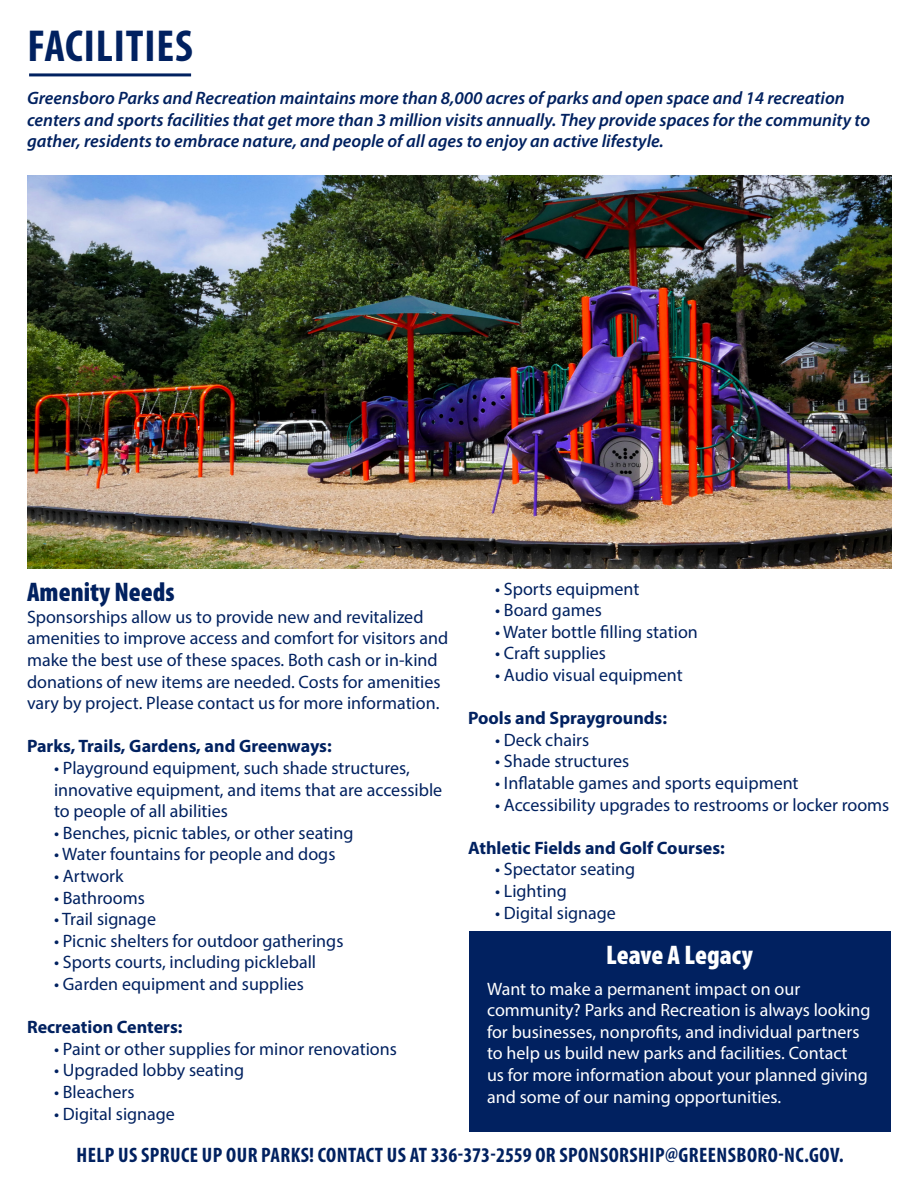
<style>
.page{position:relative;width:918px;height:1188px;background:#fff}
.page>*{position:absolute;margin:0;border:0;box-sizing:border-box;transform-origin:0 0}
.t1{font:700 condensed 45px "Myriad Pro";letter-spacing:.02em;color:#012160}
.t2{font:900 condensed 27px "Myriad Pro";color:#012160}
.t3{font:900 condensed 27px "Myriad Pro";color:#fff}
.t4{font:700 condensed 21px "Myriad Pro";letter-spacing:.02em;color:#012160}
.t5{font:18px/21.6px "Myriad Pro";color:#012160}
.t6{font:italic 600 18px/21.6px "Myriad Pro";color:#012160}
.t7{font:18px/21.6px "Myriad Pro";color:#fff}
.t8{font:700 18px "Myriad Pro";color:#012160}
</style>
<div class="page">
<hr style="left:29px;top:73px;width:162px;height:3px;background:#012160">
<div style="left:470px;top:931px;width:421px;height:201px;background:#012160"></div>
<img style="left:27px;top:176px;width:865px;height:392px">
<p class="t1" style="left:27px;top:18px;width:167px">FACILITIES</p>
<p class="t6" style="left:27px;top:87px;width:845px">Greensboro Parks and Recreation maintains more than 8,000 acres of parks and open space and 14 recreation centers and sports facilities that get more than 3 million visits annually. They provide spaces for the community to gather, residents to embrace nature, and people of all ages to enjoy an active lifestyle.</p>
<p class="t2" style="left:27px;top:575px;width:149px">Amenity Needs</p>
<p class="t5" style="left:27px;top:606px;width:423px">Sponsorships allow us to provide new and revitalized amenities to improve access and comfort for visitors and make the best use of these spaces. Both cash or in-kind donations of new items are needed. Costs for amenities vary by project. Please contact us for more information.</p>
<p class="t8" style="left:27px;top:735px;width:306px">Parks, Trails, Gardens, and Greenways:</p>
<p class="t5" style="left:54px;top:757px;width:390px">• Playground equipment, such shade structures, innovative equipment, and items that are accessible to people of all abilities</p>
<p class="t5" style="left:54px;top:822px;width:301px">• Benches, picnic tables, or other seating</p>
<p class="t5" style="left:54px;top:843px;width:283px">• Water fountains for people and dogs</p>
<p class="t5" style="left:54px;top:865px;width:71px">• Artwork</p>
<p class="t5" style="left:54px;top:887px;width:92px">• Bathrooms</p>
<p class="t5" style="left:54px;top:908px;width:104px">• Trail signage</p>
<p class="t5" style="left:54px;top:930px;width:291px">• Picnic shelters for outdoor gatherings</p>
<p class="t5" style="left:54px;top:951px;width:264px">• Sports courts, including pickleball</p>
<p class="t5" style="left:54px;top:973px;width:252px">• Garden equipment and supplies</p>
<p class="t8" style="left:27px;top:1015px;width:157px">Recreation Centers:</p>
<p class="t5" style="left:54px;top:1038px;width:344px">• Paint or other supplies for minor renovations</p>
<p class="t5" style="left:54px;top:1059px;width:192px">• Upgraded lobby seating</p>
<p class="t5" style="left:54px;top:1081px;width:82px">• Bleachers</p>
<p class="t5" style="left:54px;top:1103px;width:122px">• Digital signage</p>
<p class="t5" style="left:495px;top:577px;width:146px">• Sports equipment</p>
<p class="t5" style="left:495px;top:599px;width:108px">• Board games</p>
<p class="t5" style="left:495px;top:621px;width:204px">• Water bottle filling station</p>
<p class="t5" style="left:495px;top:642px;width:113px">• Craft supplies</p>
<p class="t5" style="left:495px;top:664px;width:189px">• Audio visual equipment</p>
<p class="t8" style="left:468px;top:706px;width:201px">Pools and Spraygrounds:</p>
<p class="t5" style="left:495px;top:729px;width:96px">• Deck chairs</p>
<p class="t5" style="left:495px;top:750px;width:136px">• Shade structures</p>
<p class="t5" style="left:495px;top:772px;width:305px">• Inflatable games and sports equipment</p>
<p class="t5" style="left:495px;top:793px;width:396px">• Accessibility upgrades to restrooms or locker rooms</p>
<p class="t8" style="left:468px;top:836px;width:258px">Athletic Fields and Golf Courses:</p>
<p class="t5" style="left:495px;top:858px;width:142px">• Spectator seating</p>
<p class="t5" style="left:495px;top:880px;width:73px">• Lighting</p>
<p class="t5" style="left:495px;top:901px;width:122px">• Digital signage</p>
<p class="t3" style="left:606px;top:937px;width:148px">Leave A Legacy</p>
<p class="t7" style="left:487px;top:977px;width:385px">Want to make a permanent impact on our community? Parks and Recreation is always looking for businesses, nonprofits, and individual partners to help us build new parks and facilities. Contact<br>us for more information about your planned giving and some of our naming opportunities.</p>
<p class="t4" style="left:77px;top:1141px;width:769px">HELP US SPRUCE UP OUR PARKS! CONTACT US AT 336-373-2559 OR SPONSORSHIP@GREENSBORO-NC.GOV.</p>
</div>
